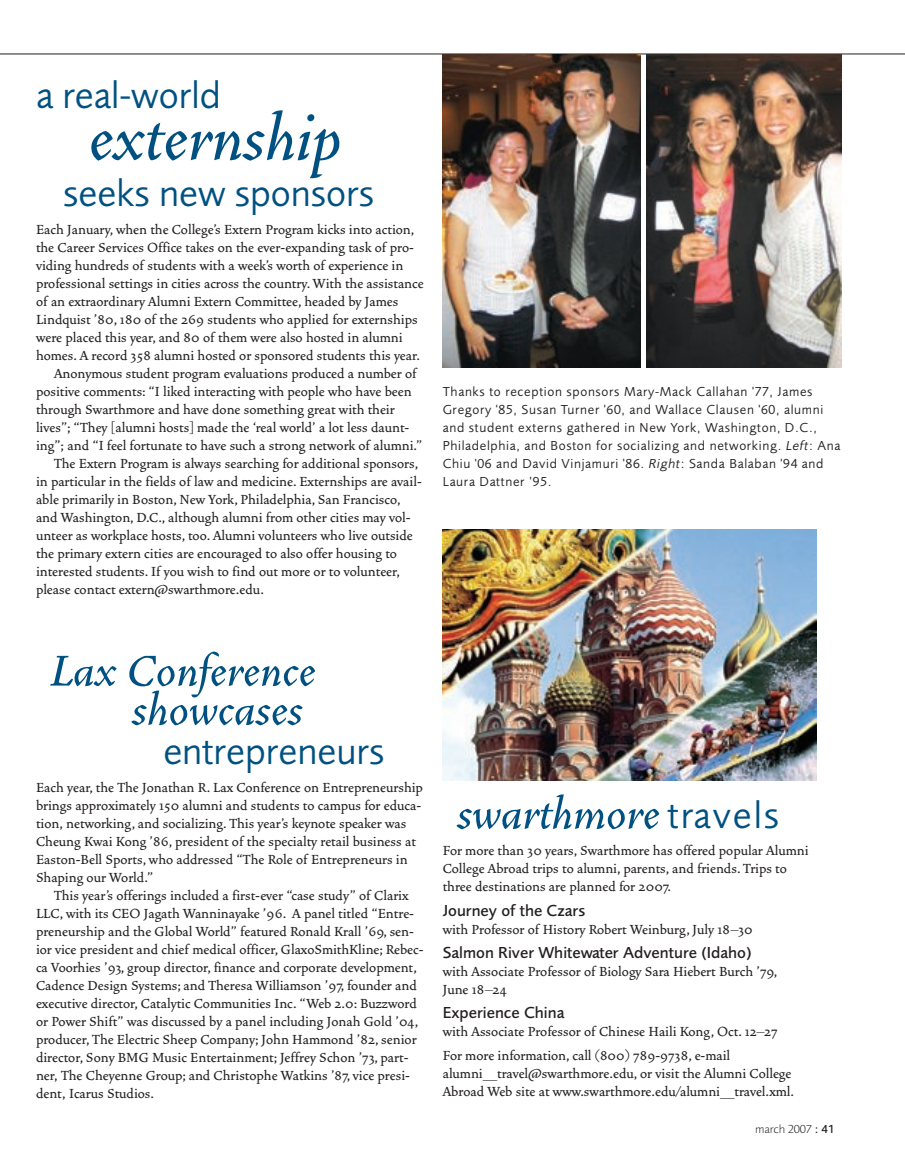
<style>
.page{position:relative;width:905px;height:1175px;background:#fff}
.page>*{position:absolute;margin:0;border:0;box-sizing:border-box;transform-origin:0 0}
.t1{font:italic 500 78px "Vendetta";color:#005181}
.t2{font:italic 500 54px/39px "Vendetta";color:#005181;text-align:right}
.t3{font:39px "Foundry Sans";color:#005181}
.t4{font:500 16.5px/18px "Vendetta";color:#231f20}
.t5{font:500 16.5px "Foundry Sans";color:#231f20}
.t6{font:13.5px/18px "Foundry Sans";letter-spacing:.05em;color:#231f20}
.t7{font:300 12px "Foundry Sans";color:#231f20}
.s1{font-style:italic}
.s2{font-family:"Foundry Sans";font-weight:400;font-style:normal;font-size:39px}
.s3{font-weight:500}
</style>
<div class="page">
<hr style="left:0;top:54px;width:904px;height:1px;background:#231f20">
<img style="left:442px;top:529px;width:374px;height:252px">
<img style="left:442px;top:54px;width:198px;height:313px">
<img style="left:646px;top:54px;width:196px;height:313px">
<h3 class="t3" style="left:36px;top:73px;width:186px">a real-world</h3>
<h1 class="t1" style="left:90px;top:100px;width:255px">externship</h1>
<h3 class="t3" style="left:63px;top:170px;width:312px">seeks new sponsors</h3>
<p class="t4" style="left:36px;top:221px;width:380px">Each January, when the College’s Extern Program kicks into action,</p>
<p class="t4" style="left:36px;top:239px;width:379px">the Career Services Office takes on the ever-expanding task of pro-</p>
<p class="t4" style="left:36px;top:257px;width:369px">viding hundreds of students with a week’s worth of experience in</p>
<p class="t4" style="left:36px;top:275px;width:389px">professional settings in cities across the country. With the assistance</p>
<p class="t4" style="left:36px;top:293px;width:364px">of an extraordinary Alumni Extern Committee, headed by James</p>
<p class="t4" style="left:36px;top:311px;width:383px">Lindquist ’80, 180 of the 269 students who applied for externships</p>
<p class="t4" style="left:36px;top:329px;width:368px">were placed this year, and 80 of them were also hosted in alumni</p>
<p class="t4" style="left:36px;top:347px;width:385px">homes. A record 358 alumni hosted or sponsored students this year.</p>
<p class="t4" style="left:54px;top:365px;width:364px">Anonymous student program evaluations produced a number of</p>
<p class="t4" style="left:36px;top:383px;width:377px">positive comments: “I liked interacting with people who have been</p>
<p class="t4" style="left:36px;top:401px;width:360px">through Swarthmore and have done something great with their</p>
<p class="t4" style="left:36px;top:419px;width:375px">lives”; “They [alumni hosts] made the ‘real world’ a lot less daunt-</p>
<p class="t4" style="left:36px;top:437px;width:388px">ing”; and “I feel fortunate to have such a strong network of alumni.”</p>
<p class="t4" style="left:54px;top:455px;width:366px">The Extern Program is always searching for additional sponsors,</p>
<p class="t4" style="left:36px;top:473px;width:387px">in particular in the fields of law and medicine. Externships are avail-</p>
<p class="t4" style="left:36px;top:491px;width:366px">able primarily in Boston, New York, Philadelphia, San Francisco,</p>
<p class="t4" style="left:36px;top:509px;width:376px">and Washington, D.C., although alumni from other cities may vol-</p>
<p class="t4" style="left:36px;top:527px;width:378px">unteer as workplace hosts, too. Alumni volunteers who live outside</p>
<p class="t4" style="left:36px;top:545px;width:362px">the primary extern cities are encouraged to also offer housing to</p>
<p class="t4" style="left:36px;top:563px;width:365px">interested students. If you wish to find out more or to volunteer,</p>
<p class="t4" style="left:36px;top:581px;width:229px">please contact extern@swarthmore.edu.</p>
<p class="t6" style="left:442px;top:382px;width:399px">Thanks to reception sponsors Mary-Mack Callahan '77, James Gregory '85, Susan Turner '60, and Wallace Clausen '60, alumni and student externs gathered in New York, Washington, D.C., Philadelphia, and Boston for socializing and networking. <span class="s1">Left</span>: Ana Chiu '06 and David Vinjamuri '86. <span class="s1">Right</span>: Sanda Balaban '94 and Laura Dattner ’95.</p>
<h2 class="t2" style="left:51px;top:652px;width:267px">Lax Conference showcases</h2>
<h3 class="t3" style="left:163px;top:728px;width:223px">entrepreneurs</h3>
<p class="t4" style="left:36px;top:779px;width:388px">Each year, the The Jonathan R. Lax Conference on Entrepreneurship brings approximately 150 alumni and students to campus for educa&shy;tion, networking, and socializing. This year's keynote speaker was Cheung Kwai Kong '86, president of the specialty retail business at Easton-Bell Sports, who addressed “The Role of Entrepreneurs in Shaping our World.”</p>
<p class="t4" style="left:36px;top:887px;width:389px;text-indent:18px">This year's offerings included a first-ever “case study” of Clarix LLC, with its CEO Jagath Wanninayake '96. A panel titled “Entre&shy;preneurship and the Global World” featured Ronald Krall '69, sen&shy;ior vice president and chief medical officer, GlaxoSmithKline; Rebec&shy;ca Voorhies '93, group director, finance and corporate development, Cadence Design Systems; and Theresa Williamson '97, founder and executive director, Catalytic Communities Inc. “Web 2.0: Buzzword or Power Shift” was discussed by a panel including Jonah Gold '04, producer, The Electric Sheep Company; John Hammond '82, senior director, Sony BMG Music Entertainment; Jeffrey Schon '73, part&shy;ner, The Cheyenne Group; and Christophe Watkins '87, vice presi&shy;dent, Icarus Studios.</p>
<h2 class="t2" style="left:458px;top:795px;width:323px">swarthmore <span class="s2">travels</span></h2>
<p class="t4" style="left:442px;top:842px;width:367px">For more than 30 years, Swarthmore has offered popular Alumni<br>College Abroad trips to alumni, parents, and friends. Trips to three destinations are planned for 2007.</p>
<p class="t5" style="left:442px;top:900px;width:144px">Journey of the Czars</p>
<p class="t4" style="left:442px;top:920px;width:311px">with Professor of History Robert Weinburg, July 18–30</p>
<p class="t5" style="left:442px;top:942px;width:310px">Salmon River Whitewater Adventure (Idaho)</p>
<p class="t4" style="left:442px;top:962px;width:336px">with Associate Professor of Biology Sara Hiebert Burch ’79,<br>June 18–24</p>
<p class="t5" style="left:442px;top:1002px;width:123px">Experience China</p>
<p class="t4" style="left:442px;top:1019px;width:336px;line-height:24px">with Associate Professor of Chinese Haili Kong, Oct. 12–27<br>For more information, call (800) 789-9738, e-mail</p>
<p class="t4" style="left:442px;top:1064px;width:353px">alumni_travel@swarthmore.edu, or visit the Alumni College<br>Abroad Web site at www.swarthmore.edu/alumni_travel.xml.</p>
<p class="t7" style="left:755px;top:1122px;width:81px">march 2007 <span class="s3">: 41</span></p>
</div>
